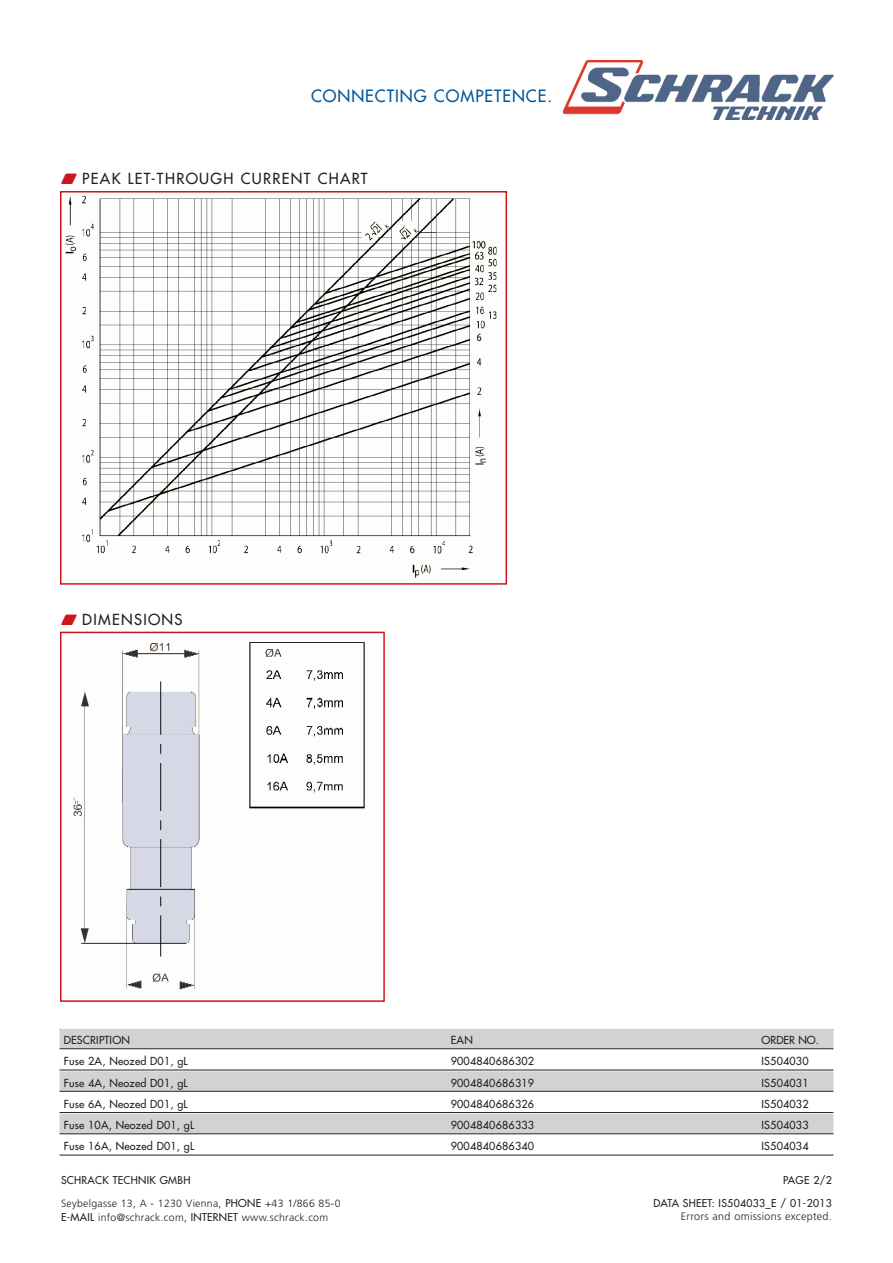
<style>
.page{position:relative;width:893px;height:1263px;background:#fff}
.page>*{position:absolute;margin:0;border:0;box-sizing:border-box;transform-origin:0 0}
.t1{font:16.5px "Futura";letter-spacing:.06em;color:#01589c}
.t2{font:14.85px "Futura";letter-spacing:.085em;color:#231f20}
.t3{font:10.8px "Futura";letter-spacing:.015em;color:#231f20}
.t4{font:300 10.8px "Frutiger";letter-spacing:.03em;color:#231f20}
.t5{font:300 10.5px/14.2px "Frutiger";letter-spacing:.03em;color:#231f20}
.t6{font:10.5px/22.8px "Futura";letter-spacing:.03em;color:#231f20;text-align:right}
.s1{font-family:"Zopf Rautbots 2";color:#cd151d}
.s2{font-family:"Futura";font-weight:400}
</style>
<div class="page">
<img style="left:564px;top:60px;width:269px;height:59px">
<img style="left:65px;top:195px;width:432px;height:383px">
<div style="left:60px;top:191px;width:447px;height:394px;border:2px solid #cd151d"></div>
<img style="left:73px;top:642px;width:292px;height:348px">
<div style="left:60px;top:632px;width:325px;height:370px;border:2px solid #cd151d"></div>
<div style="left:60px;top:1029px;width:773px;height:19px;background:#d1d2d4"></div>
<hr style="left:60px;top:1048px;width:773px;height:1px;background:#231f20">
<hr style="left:60px;top:1069px;width:773px;height:1px;background:#231f20">
<div style="left:60px;top:1071px;width:773px;height:20px;background:#d1d2d4"></div>
<hr style="left:60px;top:1091px;width:773px;height:1px;background:#231f20">
<hr style="left:60px;top:1112px;width:773px;height:1px;background:#231f20">
<div style="left:60px;top:1114px;width:773px;height:19px;background:#d1d2d4"></div>
<hr style="left:60px;top:1133px;width:773px;height:1px;background:#231f20">
<hr style="left:60px;top:1154px;width:773px;height:1px;background:#231f20">
<h1 class="t1" style="left:311px;top:87px;width:243px">CONNECTING COMPETENCE.</h1>
<h2 class="t2" style="left:61px;top:172px;width:308px"><span class="s1">W</span> PEAK LET-THROUGH CURRENT CHART</h2>
<h2 class="t2" style="left:61px;top:612px;width:123px"><span class="s1">W</span> DIMENSIONS</h2>
<p class="t3" style="left:64px;top:1035px;width:68px">DESCRIPTION</p>
<p class="t3" style="left:451px;top:1035px;width:24px">EAN</p>
<p class="t3" style="left:762px;top:1035px;width:59px">ORDER NO.</p>
<p class="t3" style="left:64px;top:1056px;width:125px">Fuse 2A, Neozed D01, gL</p>
<p class="t3" style="left:451px;top:1056px;width:85px">9004840686302</p>
<p class="t3" style="left:762px;top:1056px;width:49px">IS504030</p>
<p class="t3" style="left:64px;top:1077px;width:125px">Fuse 4A, Neozed D01, gL</p>
<p class="t3" style="left:451px;top:1077px;width:85px">9004840686319</p>
<p class="t3" style="left:762px;top:1077px;width:49px">IS504031</p>
<p class="t3" style="left:64px;top:1098px;width:125px">Fuse 6A, Neozed D01, gL</p>
<p class="t3" style="left:451px;top:1098px;width:85px">9004840686326</p>
<p class="t3" style="left:762px;top:1098px;width:49px">IS504032</p>
<p class="t3" style="left:64px;top:1120px;width:132px">Fuse 10A, Neozed D01, gL</p>
<p class="t3" style="left:451px;top:1120px;width:85px">9004840686333</p>
<p class="t3" style="left:762px;top:1120px;width:49px">IS504033</p>
<p class="t3" style="left:64px;top:1141px;width:132px">Fuse 16A, Neozed D01, gL</p>
<p class="t3" style="left:451px;top:1141px;width:85px">9004840686340</p>
<p class="t3" style="left:762px;top:1141px;width:49px">IS504034</p>
<p class="t6" style="left:61px;top:1170px;width:131px">SCHRACK TECHNIK GMBH</p>
<p class="t5" style="left:61px;top:1197px;width:281px">Seybelgasse 13, A - 1230 Vienna, <span class="s2">PHONE</span> +43 1/866 85-0<br><span class="s2">E-MAIL</span> info@schrack.com, <span class="s2">INTERNET</span> www.schrack.com</p>
<p class="t6" style="left:653px;top:1170px;width:180px">PAGE 2/2<br>DATA SHEET: IS504033_E / 01-2013</p>
<p class="t4" style="left:681px;top:1212px;width:152px">Errors and omissions excepted.</p>
</div>
